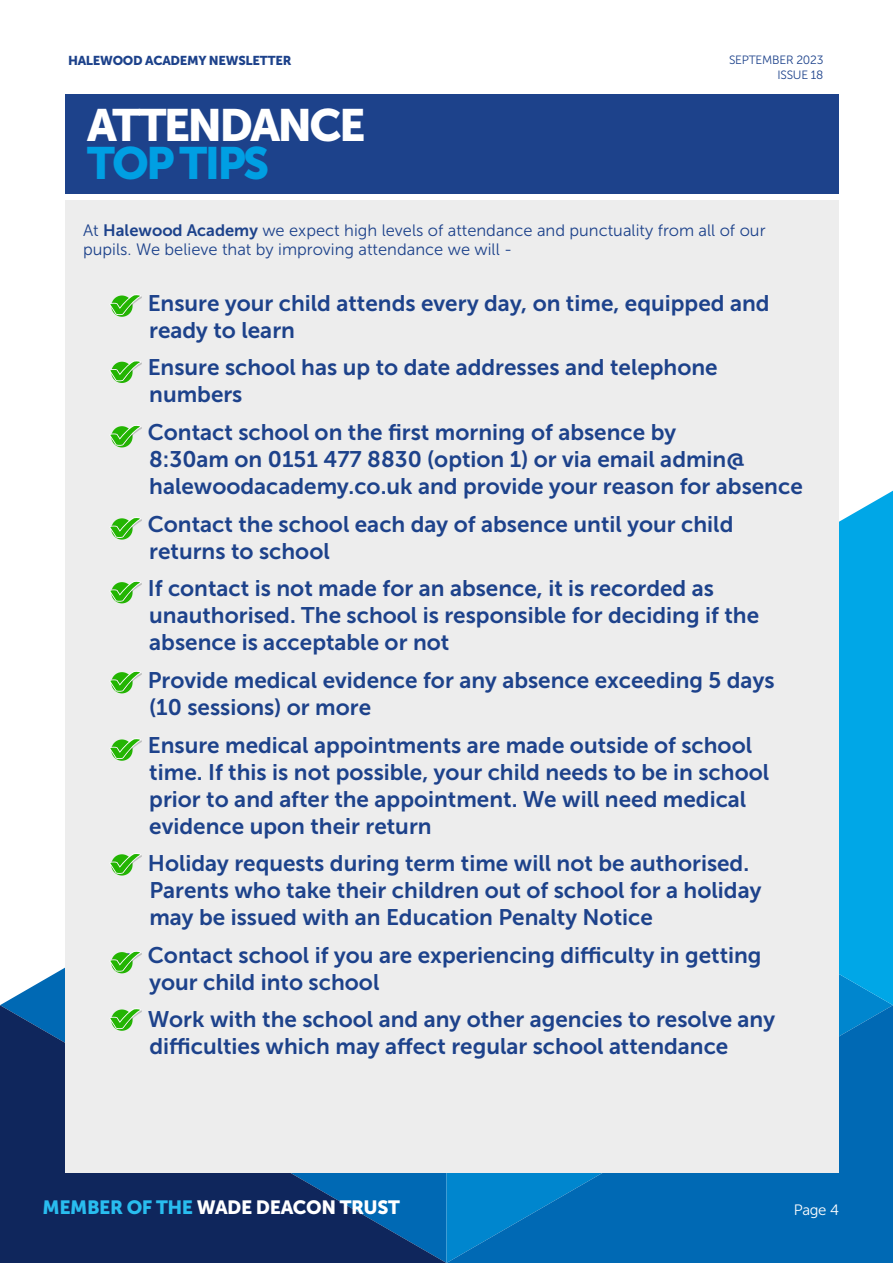
<style>
.page{position:relative;width:893px;height:1263px;background:#fff}
.page>*{position:absolute;margin:0;border:0;box-sizing:border-box;transform-origin:0 0}
.t1{font:45px "Museo Sans 900";letter-spacing:-.06em;color:#fff}
.t2{font:45px "Museo Sans 900";letter-spacing:-.06em;color:#009fe3}
.t3{font:22.5px/27px "Museo Sans 700";color:#1d428b}
.t4{font:19.05px "Museo Sans 900";letter-spacing:-.02em;color:#fff}
.t5{font:16.5px/19.8px "Museo Sans 300";color:#1d428b}
.t6{font:15px "Museo Sans 300";color:#fff}
.t7{font:12.75px "Museo Sans 900";letter-spacing:-.02em;color:#1d428b}
.t8{font:12px/14.4px "Museo Sans 300";letter-spacing:-.02em;color:#1d428b;text-align:right}
.s1{font-family:"Museo Sans 700"}
.s2{font-family:"Museo Sans 300"}
.s3{color:#29bdef}
</style>
<div class="page">
<svg style="left:0;top:967px;width:65px;height:38px"></svg>
<svg style="left:0;top:1005px;width:446px;height:258px;background:#0e326b"></svg>
<svg style="left:446px;top:1005px;width:447px;height:258px;background:#026eb8"></svg>
<div style="left:839px;top:491px;width:54px;height:514px;background:#00a7e7"></div>
<div style="left:65px;top:94px;width:774px;height:99px;background:#1d428b"></div>
<div style="left:65px;top:200px;width:774px;height:972px;background:#ededed"></div>
<svg style="left:111px;top:295px;width:22px;height:22px"></svg>
<svg style="left:110px;top:294px;width:32px;height:21px"></svg>
<svg style="left:111px;top:362px;width:22px;height:21px"></svg>
<svg style="left:110px;top:361px;width:32px;height:20px"></svg>
<div style="left:111px;top:426px;width:22px;height:21px;background:#23b502;border-radius:50%"></div>
<svg style="left:110px;top:425px;width:32px;height:21px"></svg>
<svg style="left:111px;top:518px;width:22px;height:22px"></svg>
<svg style="left:110px;top:517px;width:32px;height:21px"></svg>
<div style="left:111px;top:582px;width:22px;height:21px;background:#23b502;border-radius:50%"></div>
<svg style="left:110px;top:581px;width:32px;height:21px"></svg>
<div style="left:111px;top:672px;width:22px;height:21px;background:#23b502;border-radius:50%"></div>
<svg style="left:110px;top:671px;width:32px;height:21px"></svg>
<svg style="left:111px;top:739px;width:22px;height:22px"></svg>
<svg style="left:110px;top:738px;width:32px;height:21px"></svg>
<div style="left:111px;top:854px;width:22px;height:21px;background:#23b502;border-radius:50%"></div>
<svg style="left:110px;top:853px;width:32px;height:21px"></svg>
<div style="left:111px;top:952px;width:22px;height:21px;background:#23b502;border-radius:50%"></div>
<svg style="left:110px;top:951px;width:32px;height:21px"></svg>
<svg style="left:111px;top:1009px;width:22px;height:22px"></svg>
<svg style="left:110px;top:1008px;width:32px;height:21px"></svg>
<p class="t7" style="left:68px;top:53px;width:225px">HALEWOOD ACADEMY NEWSLETTER</p>
<h1 class="t1" style="left:87px;top:99px;width:280px">ATTENDANCE</h1>
<h1 class="t2" style="left:87px;top:138px;width:184px">TOP TIPS</h1>
<p class="t8" style="left:729px;top:53px;width:96px">SEPTEMBER 2023<br>ISSUE 18</p>
<p class="t5" style="left:83px;top:220px;width:684px">At <span class="s1">Halewood Academy</span> we expect high levels of attendance and punctuality from all of our pupils. We believe that by improving attendance we will -</p>
<p class="t3" style="left:149px;top:289px;width:622px;text-indent:-26px"><span class="s2">•</span> Ensure your child attends every day, on time, equipped and ready to learn</p>
<p class="t3" style="left:149px;top:354px;width:570px;text-indent:-26px"><span class="s2">•</span> Ensure school has up to date addresses and telephone numbers</p>
<p class="t3" style="left:149px;top:419px;width:655px;text-indent:-26px"><span class="s2">•</span> Contact school on the first morning of absence by<br>8:30am on 0151 477 8830 (option 1) or via email admin@ halewoodacademy.co.uk and provide your reason for absence</p>
<p class="t3" style="left:149px;top:510px;width:586px;text-indent:-26px"><span class="s2">•</span> Contact the school each day of absence until your child returns to school</p>
<p class="t3" style="left:149px;top:575px;width:611px;text-indent:-26px"><span class="s2">•</span> If contact is not made for an absence, it is recorded as unauthorised. The school is responsible for deciding if the absence is acceptable or not</p>
<p class="t3" style="left:149px;top:667px;width:627px;text-indent:-26px"><span class="s2">•</span> Provide medical evidence for any absence exceeding 5 days (10 sessions) or more</p>
<p class="t3" style="left:149px;top:731px;width:621px;text-indent:-26px"><span class="s2">•</span> Ensure medical appointments are made outside of school time. If this is not possible, your child needs to be in school prior to and after the appointment. We will need medical evidence upon their return</p>
<p class="t3" style="left:149px;top:850px;width:613px;text-indent:-26px"><span class="s2">•</span> Holiday requests during term time will not be authorised.<br>Parents who take their children out of school for a holiday may be issued with an Education Penalty Notice</p>
<p class="t3" style="left:149px;top:941px;width:614px;text-indent:-26px"><span class="s2">•</span> Contact school if you are experiencing difficulty in getting your child into school</p>
<p class="t3" style="left:149px;top:1006px;width:627px;text-indent:-26px"><span class="s2">•</span> Work with the school and any other agencies to resolve any difficulties which may affect regular school attendance</p>
<p class="t4" style="left:43px;top:1196px;width:359px"><span class="s3">MEMBER OF THE</span> WADE DEACON TRUST</p>
<p class="t6" style="left:794px;top:1201px;width:47px">Page 4</p>
</div>
